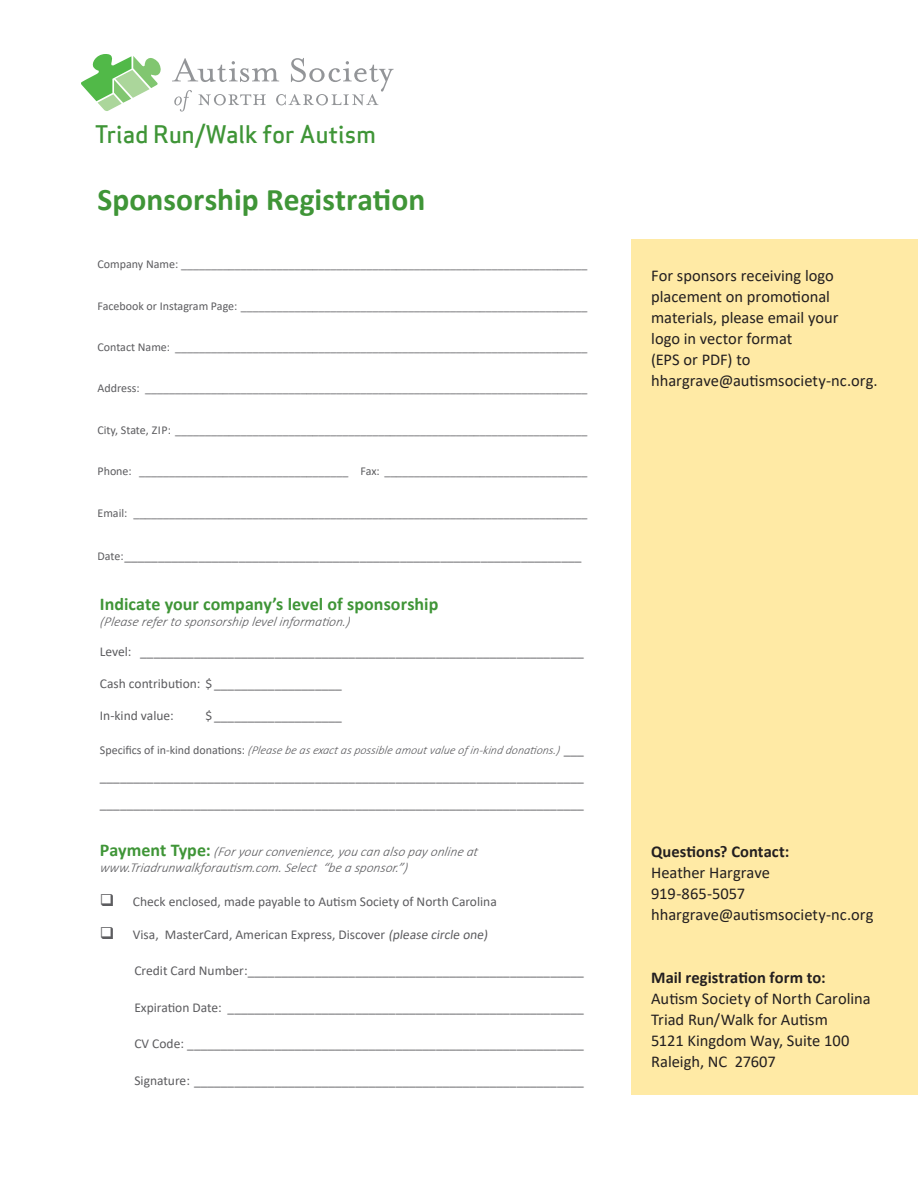
<style>
.page{position:relative;width:918px;height:1188px;background:#fff}
.page>*{position:absolute;margin:0;border:0;box-sizing:border-box;transform-origin:0 0}
.t1{font:700 31.5px "Calibri";color:#3f9537}
.t2{font:23.7px "Apex Sans Medium ST";color:#3f9537}
.t3{font:700 18px "Calibri";letter-spacing:.005em;color:#3f9537}
.t4{font:16.5px/21px "Calibri";color:#231f20}
.t5{font:700 16.5px "Calibri";letter-spacing:.005em;color:#231f20}
.t6{font:13.5px/27px "Calibri";color:#5c5c5f}
.t7{font:italic 300 13.5px/16.2px "Calibri";letter-spacing:-.015em;color:#5c5c5f}
.t8{font:12px "Calibri";color:#5c5c5f}
.t9{font:italic 300 12px "Calibri";color:#5c5c5f}
.s1{font-size:12px}
.s2{font-weight:400;font-style:normal}
.s3{font-weight:400;font-style:normal;font-size:13.5px}
.s4{font-weight:700;font-style:normal;font-size:18px;color:#3f9537}
.s5{font-weight:700}
</style>
<div class="page">
<svg style="left:172px;top:58px;width:222px;height:54px"></svg>
<svg style="left:81px;top:54px;width:80px;height:57px"></svg>
<div style="left:632px;top:239px;width:286px;height:855px;background:#ffeaa5"></div>
<p class="t2" style="left:95px;top:119px;width:283px">Triad Run/Walk for Autism</p>
<p class="t1" style="left:98px;top:177px;width:329px">Sponsorship Registration</p>
<p class="t8" style="left:98px;top:256px;width:492px">Company Name: ____________________________________________________________________</p>
<p class="t8" style="left:98px;top:297px;width:492px">Facebook or Instagram Page: __________________________________________________________</p>
<p class="t8" style="left:98px;top:339px;width:492px">Contact Name: _____________________________________________________________________</p>
<p class="t8" style="left:98px;top:380px;width:492px">Address: __________________________________________________________________________</p>
<p class="t8" style="left:98px;top:421px;width:492px">City, State, ZIP: _____________________________________________________________________</p>
<p class="t8" style="left:98px;top:463px;width:492px">Phone: ___________________________________ Fax: __________________________________</p>
<p class="t8" style="left:98px;top:504px;width:492px">Email: ____________________________________________________________________________</p>
<p class="t6" style="left:98px;top:541px;width:486px"><span class="s1">Date:</span>____________________________________________________________________</p>
<p class="t3" style="left:100px;top:591px;width:340px">Indicate your company’s level of sponsorship</p>
<p class="t7" style="left:100px;top:613px;width:252px">(Please refer to sponsorship levelinformation.)</p>
<p class="t6" style="left:100px;top:637px;width:486px">Level: __________________________________________________________________</p>
<p class="t6" style="left:100px;top:670px;width:244px">Cash contribution: $ ___________________</p>
<p class="t6" style="left:100px;top:702px;width:75px">In-kind value:</p>
<p class="t6" style="left:206px;top:702px;width:138px">$ ___________________</p>
<p class="t9" style="left:100px;top:743px;width:486px"><span class="s2">S p e c i fi c s o f i n - k i n d d o n a ti o n s :</span> (Please be as exact as possible amout value of in-kind donations.) <span class="s3">___</span></p>
<p class="t6" style="left:100px;top:763px;width:486px">________________________________________________________________________ ________________________________________________________________________</p>
<p class="t7" style="left:100px;top:843px;width:382px"><span class="s4">P a y m e n t Ty p e :</span> (For your convenience, you can also pay online at www.Triadrunwalkforautism.com.Select “be a sponsor.”)</p>
<p class="t6" style="left:100px;top:887px;width:398px">❑ Check enclosed, made payable to Autism Society of North Carolina</p>
<p class="t6" style="left:100px;top:921px;width:392px">❑ Visa, MasterCard, American Express, Discover (please circle one)</p>
<p class="t6" style="left:134px;top:957px;width:451px">Credit Card Number:__________________________________________________</p>
<p class="t6" style="left:134px;top:994px;width:451px">Expiration Date: _____________________________________________________</p>
<p class="t6" style="left:134px;top:1030px;width:451px">CV Code: ___________________________________________________________</p>
<p class="t6" style="left:134px;top:1066px;width:451px">Signature: __________________________________________________________</p>
<p class="t4" style="left:651px;top:264px;width:228px">For sponsors receiving logo placement on promotional materials, please email your<br>logo in vector format<br>(EPS or PDF) to hhargrave@autismsociety-nc.org.</p>
<p class="t5" style="left:651px;top:840px;width:140px">Questions? Contact:</p>
<p class="t4" style="left:651px;top:862px;width:120px">Heather Hargrave</p>
<p class="t4" style="left:651px;top:883px;width:95px">919-865-5057</p>
<p class="t4" style="left:651px;top:904px;width:224px">hhargrave@autismsociety-nc.org</p>
<p class="t4" style="left:651px;top:967px;width:221px"><span class="s5">Mail registration form to:<br></span>Autism Society of North Carolina</p>
<p class="t4" style="left:651px;top:1009px;width:178px">Triad Run/Walk for Autism</p>
<p class="t4" style="left:651px;top:1030px;width:200px">5121 Kingdom Way, Suite 100</p>
<p class="t4" style="left:651px;top:1051px;width:126px">Raleigh, NC 27607</p>
</div>
